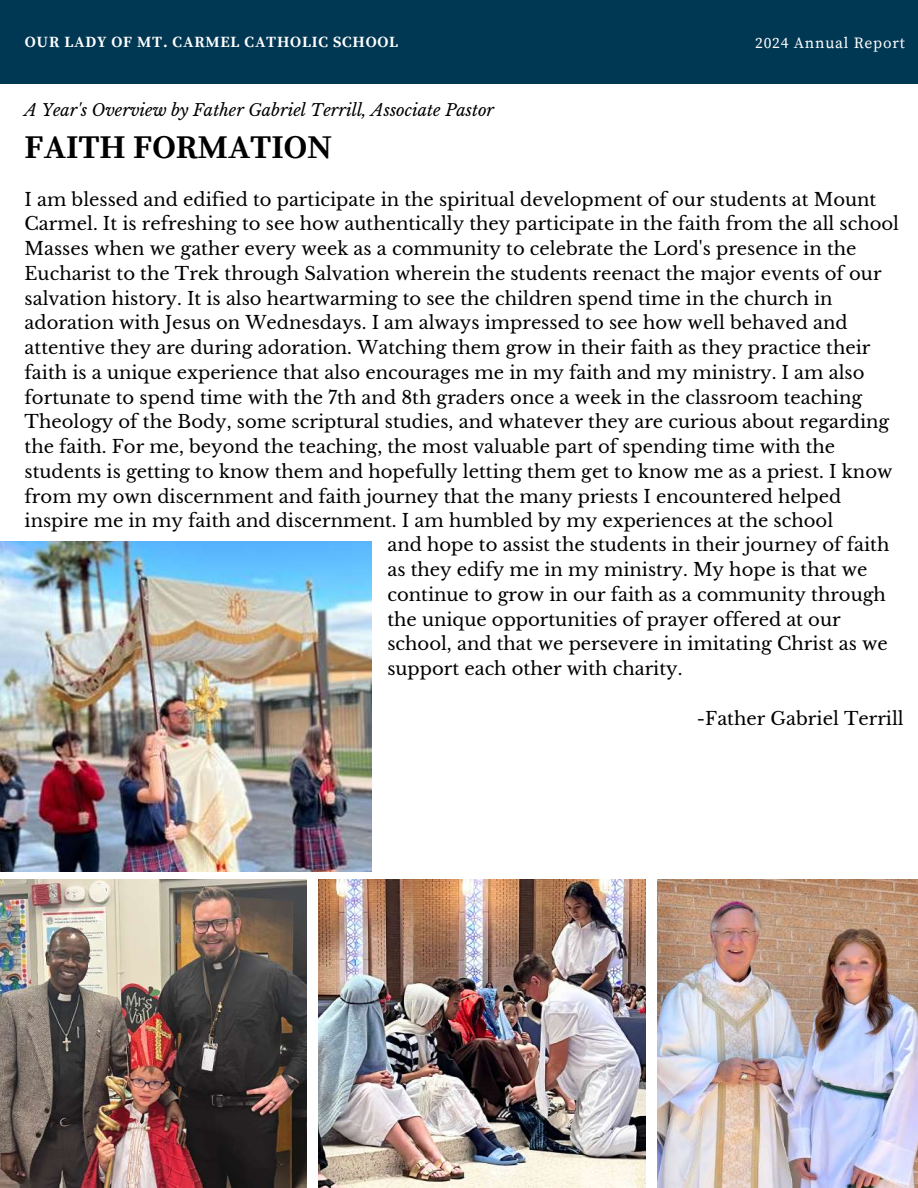
<style>
.page{position:relative;width:918px;height:1188px;background:#fff}
.page>*{position:absolute;margin:0;border:0;box-sizing:border-box;transform-origin:0 0}
.t1{font:700 33px "Source Serif Pro";color:#000001}
.t2{font:18px/24.8px "Libre Baskerville";color:#000001}
.t3{font:18px/24.8px "Libre Baskerville";color:#000}
.t4{font:italic 16.5px "Libre Baskerville";color:#000001}
.t5{font:700 15.6px "Source Serif Pro";letter-spacing:.05em;color:#fff}
.t6{font:15.6px "Source Serif Pro";letter-spacing:.05em;color:#fff}
</style>
<div class="page">
<img style="left:0;top:541px;width:372px;height:331px">
<img style="left:319px;top:879px;width:327px;height:309px">
<img style="left:658px;top:879px;width:260px;height:309px">
<img style="left:0;top:879px;width:306px;height:309px">
<div style="left:0;top:0;width:918px;height:84px;background:#003753"></div>
<p class="t5" style="left:25px;top:33px;width:375px">OUR LADY OF MT. CARMEL CATHOLIC SCHOOL</p>
<p class="t6" style="left:755px;top:34px;width:151px">2024 Annual Report</p>
<p class="t4" style="left:25px;top:100px;width:471px">A Year's Overview by Father Gabriel Terrill, Associate Pastor</p>
<h1 class="t1" style="left:25px;top:128px;width:309px">FAITH FORMATION</h1>
<p class="t2" style="left:25px;top:187px;width:876px">I am blessed and edified to participate in the spiritual development of our students at Mount Carmel. It is refreshing to see how authentically they participate in the faith from the all school Masses when we gather every week as a community to celebrate the Lord's presence in the Eucharist to the Trek through Salvation wherein the students reenact the major events of our salvation history. It is also heartwarming to see the children spend time in the church in adoration with Jesus on Wednesdays. I am always impressed to see how well behaved and attentive they are during adoration. Watching them grow in their faith as they practice their faith is a unique experience that also encourages me in my faith and my ministry. I am also fortunate to spend time with the 7th and 8th graders once a week in the classroom teaching Theology of the Body, some scriptural studies, and whatever they are curious about regarding the faith. For me, beyond the teaching, the most valuable part of spending time with the students is getting to know them and hopefully letting them get to know me as a priest. I know from my own discernment and faith journey that the many priests I encountered helped inspire me in my faith and discernment. I am humbled by my experiences at the school</p>
<p class="t3" style="left:387px;top:533px;width:504px">and hope to assist the students in their journey of faith as they edify me in my ministry. My hope is that we continue to grow in our faith as a community through the unique opportunities of prayer offered at our school, and that we persevere in imitating Christ as we support each other with charity.</p>
<p class="t3" style="left:697px;top:706px;width:208px">-Father Gabriel Terrill</p>
</div>
